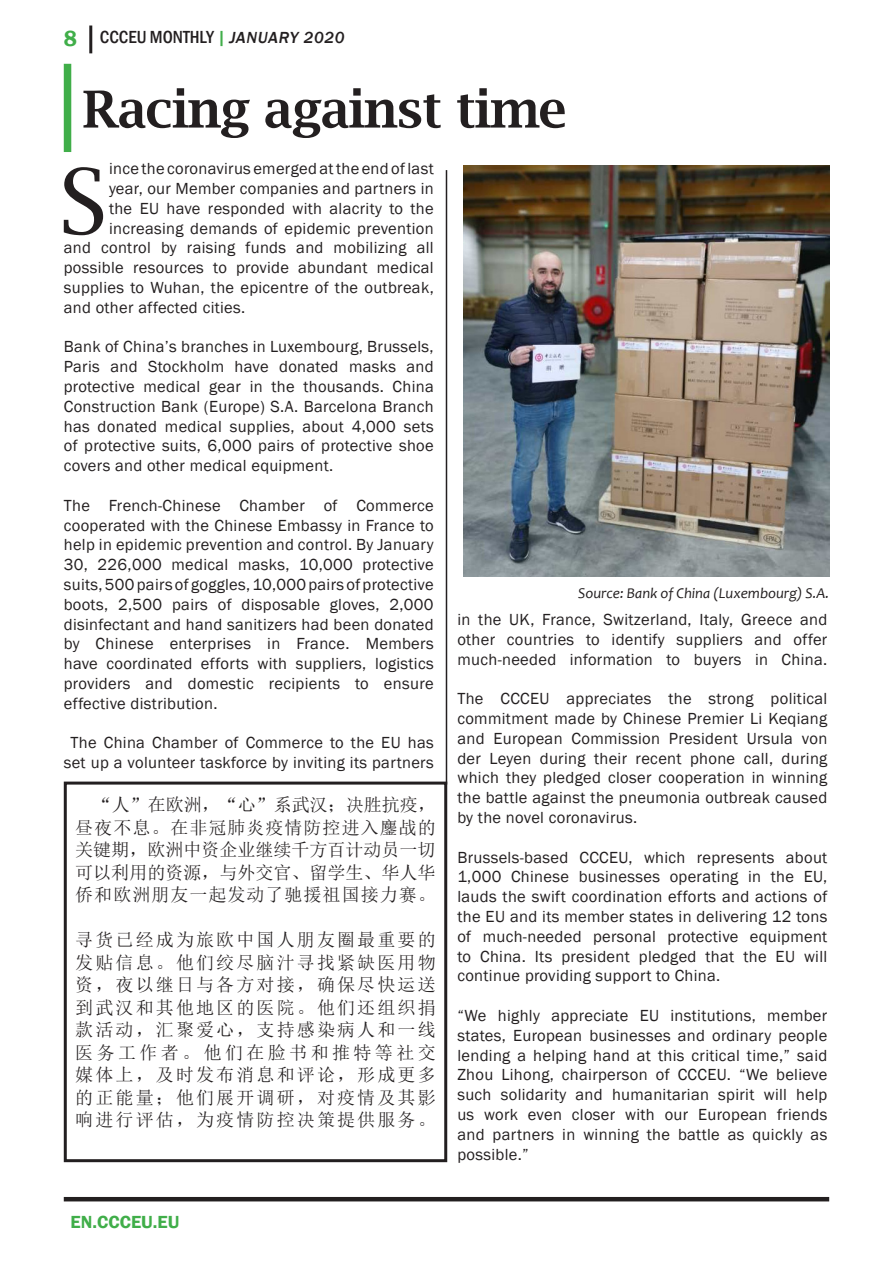
<style>
.page{position:relative;width:893px;height:1263px;background:#fff}
.page>*{position:absolute;margin:0;border:0;box-sizing:border-box;transform-origin:0 0}
.t1{font:89.7px "Lucida Bright";color:#231f20}
.t2{font:600 51px "Lucida Bright";letter-spacing:-.02em;color:#231f20}
.t3{font:18px/22.5px "Sim Sun";letter-spacing:.09em;color:#231f20;text-align:justify}
.t4{font:500 condensed 18px "Franklin Gothic";color:#231f20}
.t5{font:600 18px "Franklin Gothic";color:#40ae49}
.t6{font:16.5px/19.8px "Franklin Gothic";letter-spacing:.02em;color:#231f20;text-align:justify}
.t7{font:italic 15px "Candara";color:#231f20}
.s1{font-weight:600;font-stretch:normal;font-size:22.5px;color:#40ae49}
.s2{color:#40ae49}
.s3{font-style:italic;font-stretch:normal;font-size:16.5px}
</style>
<div class="page">
<hr style="left:64px;top:1197px;width:765px;height:4px;background:#231f20">
<hr style="left:89px;top:26px;width:3px;height:27px;background:#231f20">
<hr style="left:446px;top:170px;width:1px;height:614px;background:#231f20">
<div style="left:64px;top:64px;width:7px;height:88px;background:#40ae49"></div>
<div style="left:64px;top:781px;width:383px;height:381px;border:3px solid #231f20"></div>
<img style="left:463px;top:166px;width:366px;height:410px">
<p class="t4" style="left:64px;top:25px;width:282px"><span class="s1">8</span> CCCEU MONTHLY <span class="s2">|</span> <span class="s3">JANUARY 2020</span></p>
<h2 class="t2" style="left:82px;top:80px;width:486px">Racing against time</h2>
<h1 class="t1" style="left:59px;top:150px;width:50px">S</h1>
<p class="t6" style="left:109px;top:159px;width:326px">ince the coronavirus emerged at the end of last</p>
<p class="t6" style="left:109px;top:179px;width:326px">year, our Member companies and partners in</p>
<p class="t6" style="left:109px;top:199px;width:326px">the EU have responded with alacrity to the</p>
<p class="t6" style="left:109px;top:219px;width:326px">increasing demands of epidemic prevention</p>
<p class="t6" style="left:64px;top:238px;width:371px">and control by raising funds and mobilizing all</p>
<p class="t6" style="left:64px;top:258px;width:371px">possible resources to provide abundant medical</p>
<p class="t6" style="left:64px;top:278px;width:371px">supplies to Wuhan, the epicentre of the outbreak,</p>
<p class="t6" style="left:64px;top:298px;width:183px">and other affected cities.</p>
<p class="t6" style="left:64px;top:337px;width:371px">Bank of China’s branches in Luxembourg, Brussels, Paris and Stockholm have donated masks and protective medical gear in the thousands. China Construction Bank (Europe) S.A. Barcelona Branch has donated medical supplies, about 4,000 sets of protective suits, 6,000 pairs of protective shoe covers and other medical equipment.</p>
<p class="t6" style="left:64px;top:496px;width:371px">The French-Chinese Chamber of Commerce cooperated with the Chinese Embassy in France to help in epidemic prevention and control. By January 30, 226,000 medical masks, 10,000 protective suits, 500 pairs of goggles, 10,000 pairs of protective boots, 2,500 pairs of disposable gloves, 2,000 disinfectant and hand sanitizers had been donated by Chinese enterprises in France. Members have coordinated efforts with suppliers, logistics providers and domestic recipients to ensure effective distribution.</p>
<p class="t6" style="left:64px;top:733px;width:371px;text-align:center">The China Chamber of Commerce to the EU has set up a volunteer taskforce by inviting its partners</p>
<p class="t7" style="left:578px;top:583px;width:253px">Source: Bank of China (Luxembourg) S.A.</p>
<p class="t6" style="left:457px;top:610px;width:371px">in the UK, France, Switzerland, Italy, Greece and other countries to identify suppliers and offer much-needed information to buyers in China.</p>
<p class="t6" style="left:457px;top:689px;width:371px">The CCCEU appreciates the strong political commitment made by Chinese Premier Li Keqiang and European Commission President Ursula von der Leyen during their recent phone call, during which they pledged closer cooperation in winning the battle against the pneumonia outbreak caused by the novel coronavirus.</p>
<p class="t6" style="left:457px;top:847px;width:372px">Brussels-based CCCEU, which represents about 1,000 Chinese businesses operating in the EU, lauds the swift coordination efforts and actions of the EU and its member states in delivering 12 tons of much-needed personal protective equipment to China. Its president pledged that the EU will continue providing support to China.</p>
<p class="t6" style="left:457px;top:1006px;width:371px">“We highly appreciate EU institutions, member states, European businesses and ordinary people lending a helping hand at this critical time,” said Zhou Lihong, chairperson of CCCEU. “We believe such solidarity and humanitarian spirit will help us work even closer with our European friends and partners in winning the battle as quickly as possible.”</p>
<p class="t3" style="left:75px;top:794px;width:362px;text-indent:18px">“人”在欧洲，“心”系武汉；决胜抗疫，昼夜不息。在非冠肺炎疫情防控进入鏖战的关键期，欧洲中资企业继续千方百计动员一切可以利用的资源，与外交官、留学生、华人华侨和欧洲朋友一起发动了驰援祖国接力赛。</p>
<p class="t3" style="left:75px;top:929px;width:362px">寻货已经成为旅欧中国人朋友圈最重要的发贴信息。他们绞尽脑汁寻找紧缺医用物资，夜以继日与各方对接，确保尽快运送到武汉和其他地区的医院。他们还组织捐款活动，汇聚爱心，支持感染病人和一线医务工作者。他们在脸书和推特等社交媒体上，及时发布消息和评论，形成更多的正能量；他们展开调研，对疫情及其影响进行评估，为疫情防控决策提供服务。</p>
<p class="t5" style="left:70px;top:1211px;width:111px">EN.CCCEU.EU</p>
</div>
